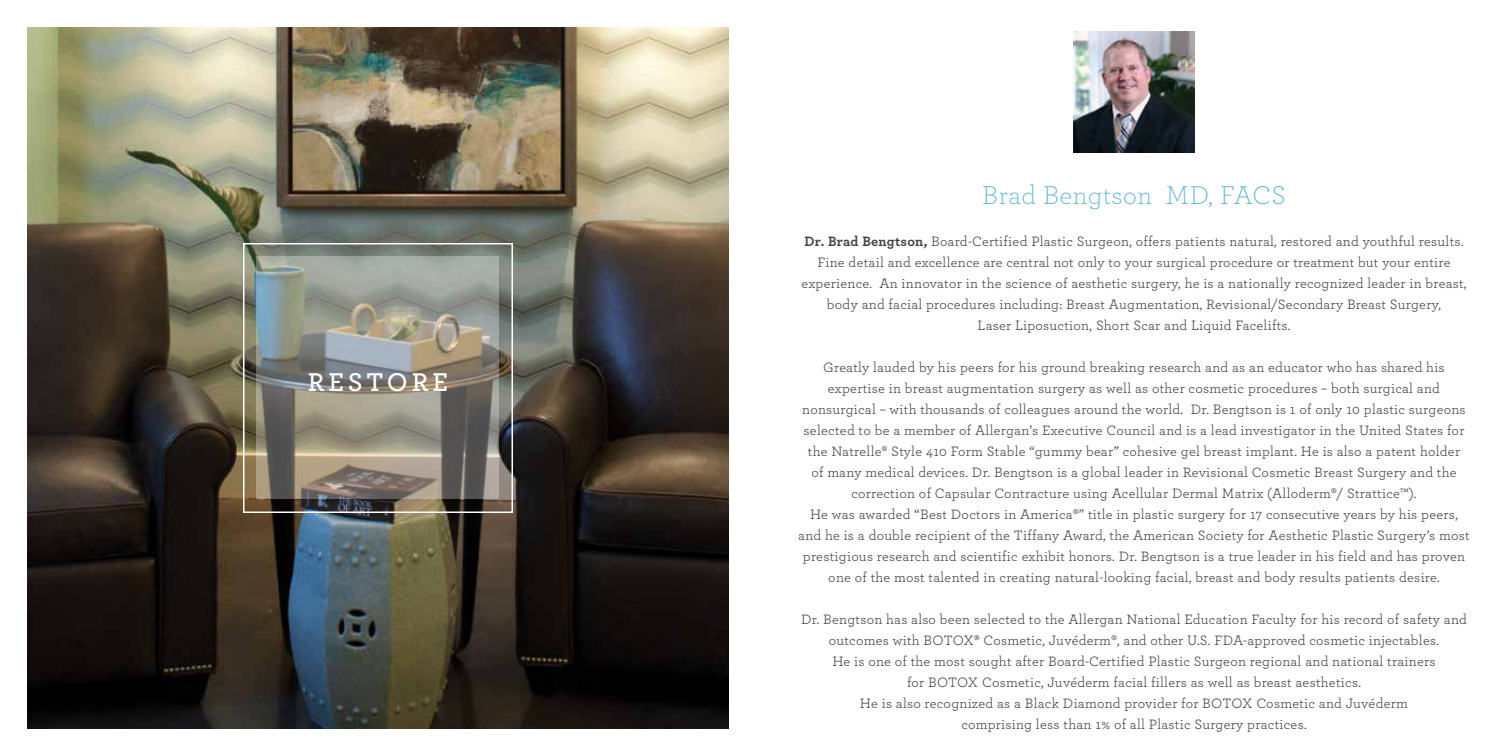
<style>
.page{position:relative;width:1512px;height:756px;background:#fff}
.page>*{position:absolute;margin:0;border:0;box-sizing:border-box;transform-origin:0 0}
.t1{font:300 27px "Archer";letter-spacing:.015em;color:#61b5d0}
.t2{font:600 27px "Archer";letter-spacing:.14em;color:#fff}
.t3{font:14.25px/21px "Archer";letter-spacing:.02em;color:#414042;text-align:center}
.s1{font-weight:700}
</style>
<div class="page">
<img style="left:27px;top:27px;width:702px;height:702px">
<svg style="left:256px;top:256px;width:244px;height:244px;background:#908e85"></svg>
<div style="left:243px;top:243px;width:270px;height:270px;border:2px solid #fff"></div>
<img style="left:1073px;top:31px;width:122px;height:122px">
<h1 class="t2" style="left:308px;top:362px;width:142px">RESTORE</h1>
<h1 class="t1" style="left:982px;top:177px;width:305px">Brad Bengtson MD, FACS</h1>
<p class="t3" style="left:801px;top:230px;width:667px"><span class="s1">Dr. Brad Bengtson,</span> Board-Certified Plastic Surgeon, offers patients natural, restored and youthful results.<br>Fine detail and excellence are central not only to your surgical procedure or treatment but your entire experience. An innovator in the science of aesthetic surgery, he is a nationally recognized leader in breast, body and facial procedures including: Breast Augmentation, Revisional/Secondary Breast Surgery,<br>Laser Liposuction, Short Scar and Liquid Facelifts.</p>
<p class="t3" style="left:798px;top:356px;width:673px">Greatly lauded by his peers for his ground breaking research and as an educator who has shared his expertise in breast augmentation surgery as well as other cosmetic procedures – both surgical and nonsurgical – with thousands of colleagues around the world. Dr. Bengtson is 1 of only 10 plastic surgeons selected to be a member of Allergan’s Executive Council and is a lead investigator in the United States for the Natrelle® Style 410 Form Stable “gummy bear” cohesive gel breast implant. He is also a patent holder<br>of many medical devices. Dr. Bengtson is a global leader in Revisional Cosmetic Breast Surgery and the correction of Capsular Contracture using Acellular Dermal Matrix (Alloderm®/ Strattice™).<br>He was awarded “Best Doctors in America®” title in plastic surgery for 17 consecutive years by his peers, and he is a double recipient of the Tiffany Award, the American Society for Aesthetic Plastic Surgery’s most prestigious research and scientific exhibit honors. Dr. Bengtson is a true leader in his field and has proven one of the most talented in creating natural-looking facial, breast and body results patients desire.</p>
<p class="t3" style="left:801px;top:608px;width:667px">Dr. Bengtson has also been selected to the Allergan National Education Faculty for his record of safety and outcomes with BOTOX® Cosmetic, Juvéderm®, and other U.S. FDA-approved cosmetic injectables.<br>He is one of the most sought after Board-Certified Plastic Surgeon regional and national trainers<br>for BOTOX Cosmetic, Juvéderm facial fillers as well as breast aesthetics.<br>He is also recognized as a Black Diamond provider for BOTOX Cosmetic and Juvéderm<br>comprising less than 1% of all Plastic Surgery practices.</p>
</div>
